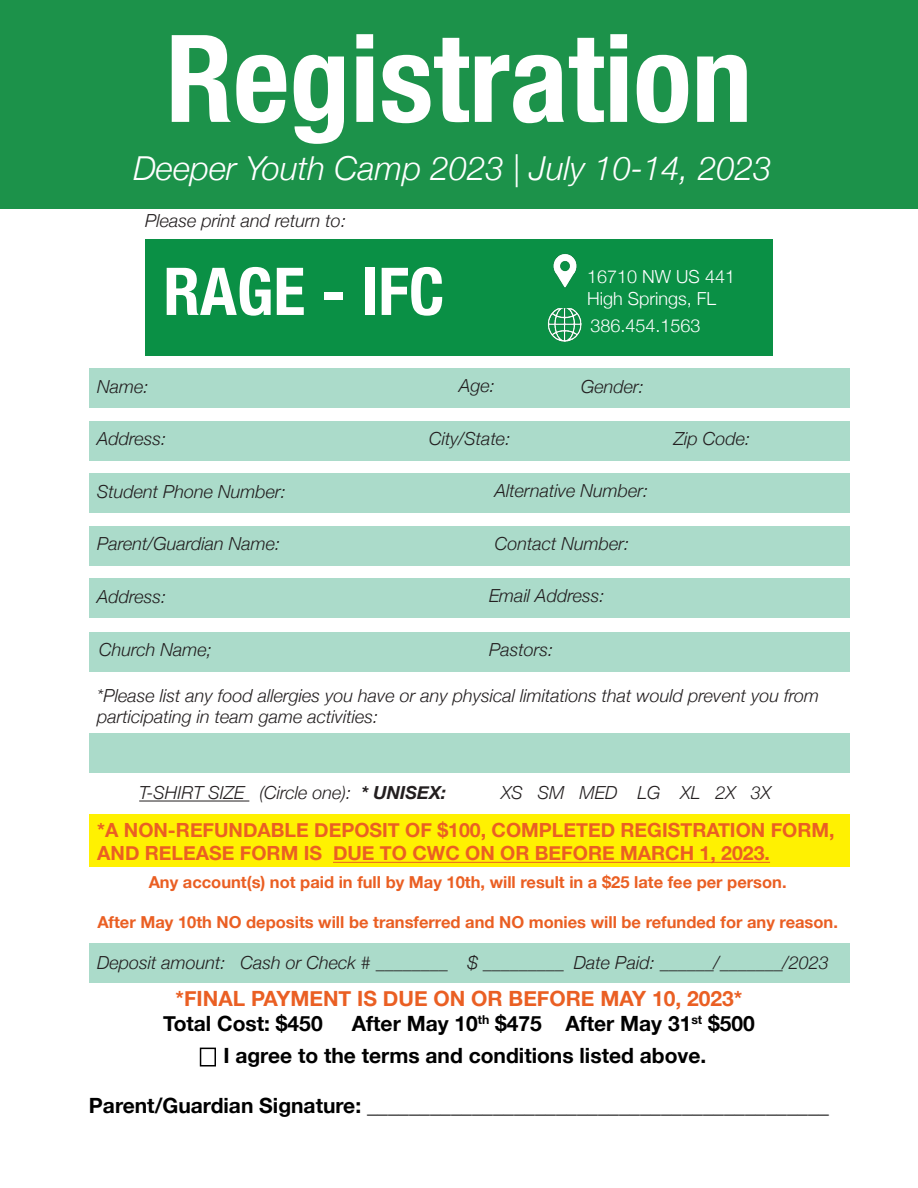
<style>
.page{position:relative;width:918px;height:1188px;background:#fff}
.page>*{position:absolute;margin:0;border:0;box-sizing:border-box;transform-origin:0 0}
.t1{font:700 condensed 121.5px "Helvetica Neue";color:#fff}
.t2{font:700 condensed 66px "Helvetica Neue";color:#fff}
.t3{font:italic 300 33px "Helvetica Neue";color:#fff}
.t4{font:700 21px "Helvetica Neue";color:#000}
.t5{font:700 21px "Helvetica Neue";color:#ea5f23}
.t6{font:700 19.5px/23.4px "Helvetica Neue";color:#ea5f23}
.t7{font:italic 300 18px/21.6px "Helvetica Neue";color:#231f20}
.t8{font:300 18px/21.6px "Helvetica Neue";color:#fff}
.t9{font:700 16.5px "Helvetica Neue";color:#ea5f23}
.s1{font-weight:700}
</style>
<div class="page">
<div style="left:0;top:0;width:918px;height:209px;background:#1c924a"></div>
<div style="left:145px;top:240px;width:628px;height:116px;background:#0a9045"></div>
<img style="left:553px;top:254px;width:24px;height:34px">
<img style="left:547px;top:308px;width:35px;height:34px">
<div style="left:89px;top:368px;width:761px;height:40px;background:#abdbca"></div>
<div style="left:89px;top:421px;width:761px;height:39px;background:#abdbca"></div>
<div style="left:89px;top:473px;width:761px;height:40px;background:#abdbca"></div>
<div style="left:89px;top:526px;width:761px;height:39px;background:#abdbca"></div>
<div style="left:89px;top:578px;width:761px;height:40px;background:#abdbca"></div>
<div style="left:89px;top:632px;width:761px;height:40px;background:#abdbca"></div>
<div style="left:89px;top:733px;width:761px;height:39px;background:#abdbca"></div>
<hr style="left:139px;top:801px;width:110px;height:1px;background:#231f20">
<div style="left:89px;top:815px;width:761px;height:52px;background:#fff101"></div>
<hr style="left:333px;top:862px;width:437px;height:1px;background:#ea5f23">
<div style="left:89px;top:943px;width:761px;height:39px;background:#abdbca"></div>
<div style="left:200px;top:1048px;width:16px;height:18px;border:2px solid #000"></div>
<p class="t1" style="left:166px;top:-22px;width:588px">Registration</p>
<p class="t3" style="left:133px;top:143px;width:640px">Deeper Youth Camp 2023 | July 10-14, 2023</p>
<p class="t7" style="left:145px;top:209px;width:202px">Please print and return to:</p>
<p class="t2" style="left:163px;top:237px;width:282px">RAGE - IFC</p>
<p class="t8" style="left:587px;top:265px;width:149px">16710 NW US 441<br>High Springs, FL</p>
<p class="t8" style="left:591px;top:314px;width:112px">386.454.1563</p>
<p class="t7" style="left:97px;top:375px;width:53px">Name:</p>
<p class="t7" style="left:459px;top:374px;width:37px">Age:</p>
<p class="t7" style="left:581px;top:375px;width:64px">Gender:</p>
<p class="t7" style="left:97px;top:427px;width:71px">Address:</p>
<p class="t7" style="left:429px;top:426px;width:83px">City/State:</p>
<p class="t7" style="left:674px;top:426px;width:78px">Zip Code:</p>
<p class="t7" style="left:97px;top:480px;width:190px">Student Phone Number:</p>
<p class="t7" style="left:495px;top:479px;width:155px">Alternative Number:</p>
<p class="t7" style="left:97px;top:532px;width:185px">Parent/Guardian Name:</p>
<p class="t7" style="left:495px;top:531px;width:136px">Contact Number:</p>
<p class="t7" style="left:97px;top:585px;width:71px">Address:</p>
<p class="t7" style="left:489px;top:584px;width:117px">Email Address:</p>
<p class="t7" style="left:99px;top:638px;width:114px">Church Name;</p>
<p class="t7" style="left:489px;top:638px;width:66px">Pastors:</p>
<p class="t7" style="left:97px;top:683px;width:723px">*Please list any food allergies you have or any physical limitations that would prevent you from participating in team game activities:</p>
<p class="t7" style="left:139px;top:781px;width:308px">T-SHIRT SIZE (Circle one): <span class="s1">* UNISEX:</span></p>
<p class="t7" style="left:501px;top:781px;width:272px">XS SM MED LG XL 2X 3X</p>
<p class="t6" style="left:97px;top:819px;width:739px">*A NON-REFUNDABLE DEPOSIT OF $100, COMPLETED REGISTRATION FORM,<br>AND RELEASE FORM IS DUE TO CWC ON OR BEFORE MARCH 1, 2023.</p>
<p class="t9" style="left:149px;top:869px;width:639px">Any account(s) not paid in full by May 10th, will result in a $25 late fee per person.</p>
<p class="t9" style="left:97px;top:909px;width:742px">After May 10th NO deposits will be transferred and NO monies will be refunded for any reason.</p>
<p class="t7" style="left:97px;top:950px;width:733px">Deposit amount: Cash or Check # ________ $ _________ Date Paid: ______/_______/2023</p>
<p class="t5" style="left:176px;top:982px;width:568px">*FINAL PAYMENT IS DUE ON OR BEFORE MAY 10, 2023*</p>
<p class="t4" style="left:163px;top:1007px;width:161px">Total Cost: $450</p>
<p class="t4" style="left:352px;top:1007px;width:404px">After May 10<sup>th</sup> $475 After May 31<sup>st</sup> $500</p>
<p class="t4" style="left:223px;top:1039px;width:484px">I agree to the terms and conditions listed above.</p>
<p class="t4" style="left:89px;top:1089px;width:742px">Parent/Guardian Signature: ____________________________________________</p>
</div>
